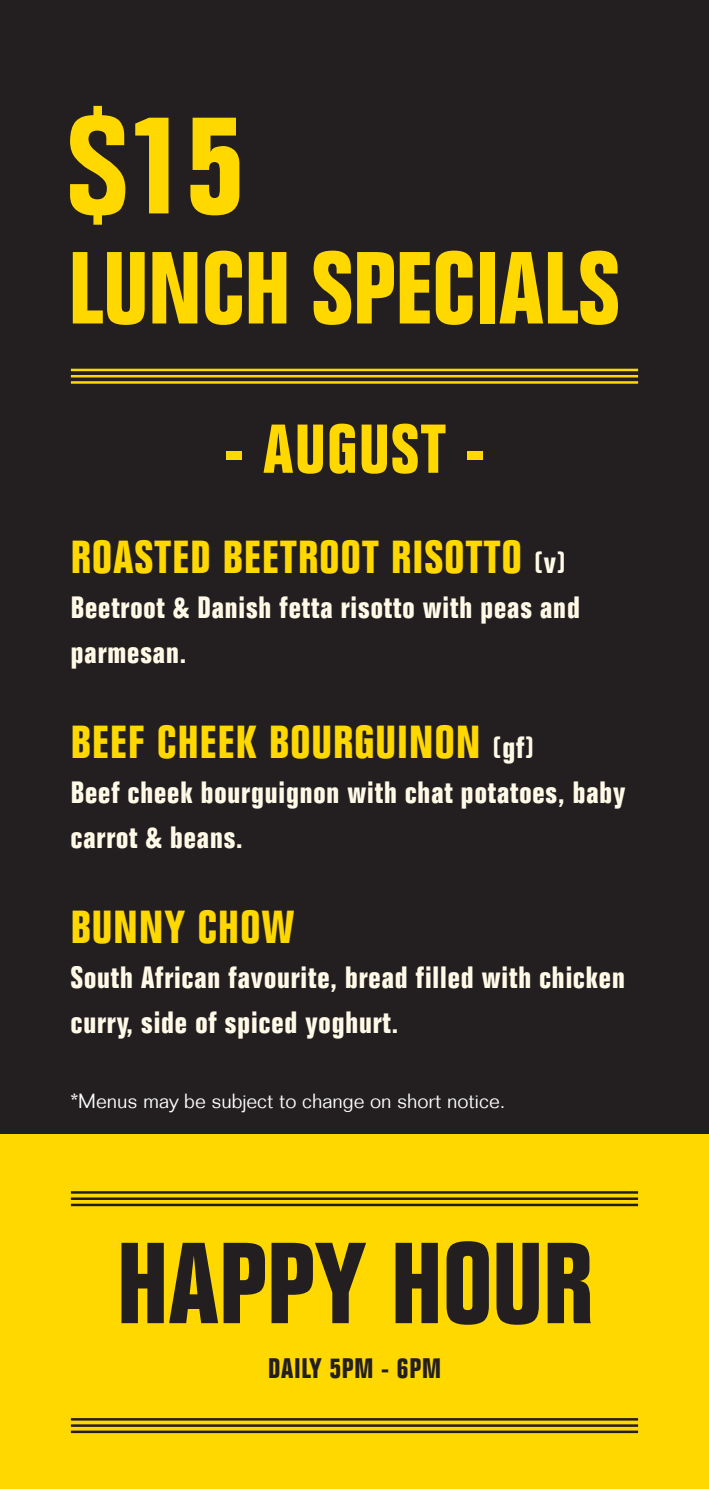
<style>
.page{position:relative;width:709px;height:1489px;background:#fff}
.page>*{position:absolute;margin:0;border:0;box-sizing:border-box;transform-origin:0 0}
.t1{font:700 condensed 137.5px "Folio";color:#ffd800}
.t2{font:700 condensed 112.5px "Folio";color:#231f20}
.t3{font:700 condensed 100px "Folio";color:#ffd800}
.t4{font:700 condensed 67.5px "Folio";letter-spacing:.03em;color:#ffd800}
.t5{font:700 condensed 45px "Folio";letter-spacing:.03em;color:#ffd800}
.t6{font:700 condensed 30px/45px "Folio";letter-spacing:.03em;color:#fffae7}
.t7{font:700 condensed 27.5px "Folio";letter-spacing:.03em;color:#231f20}
.t8{font:300 20px "Folio";color:#fff}
.s1{font-size:30px;color:#fffae7}
</style>
<div class="page">
<div style="left:0;top:0;width:709px;height:1488px;background:#231f20"></div>
<div style="left:0;top:1134px;width:709px;height:354px;background:#ffd800"></div>
<hr style="left:71px;top:1191px;width:567px;height:2px;background:#231f20">
<hr style="left:71px;top:1197px;width:567px;height:2px;background:#231f20">
<hr style="left:71px;top:1203px;width:567px;height:3px;background:#231f20">
<hr style="left:71px;top:1417px;width:567px;height:3px;background:#231f20">
<hr style="left:71px;top:1424px;width:567px;height:2px;background:#231f20">
<hr style="left:71px;top:1430px;width:567px;height:2px;background:#231f20">
<hr style="left:71px;top:369px;width:567px;height:2px;background:#ffd800">
<hr style="left:71px;top:375px;width:567px;height:2px;background:#ffd800">
<hr style="left:71px;top:381px;width:567px;height:3px;background:#ffd800">
<p class="t1" style="left:68px;top:89px;width:177px">$15</p>
<p class="t3" style="left:68px;top:233px;width:552px">LUNCH SPECIALS</p>
<p class="t4" style="left:223px;top:411px;width:263px">- AUGUST -</p>
<p class="t5" style="left:71px;top:532px;width:496px">ROASTED BEETROOT RISOTTO <span class="s1">(v)</span></p>
<p class="t6" style="left:71px;top:585px;width:510px">Beetroot &amp; Danish fetta risotto with peas and parmesan.</p>
<p class="t5" style="left:71px;top:717px;width:465px">BEEF CHEEK BOURGUINON <span class="s1">(gf)</span></p>
<p class="t6" style="left:71px;top:770px;width:556px">Beef cheek bourguignon with chat potatoes, baby carrot &amp; beans.</p>
<p class="t5" style="left:71px;top:902px;width:225px">BUNNY CHOW</p>
<p class="t6" style="left:71px;top:955px;width:555px">South African favourite, bread filled with chicken curry, side of spiced yoghurt.</p>
<p class="t8" style="left:71px;top:1089px;width:436px">*Menus may be subject to change on short notice.</p>
<p class="t2" style="left:116px;top:1221px;width:477px">HAPPY HOUR</p>
<p class="t7" style="left:268px;top:1352px;width:174px">DAILY 5PM - 6PM</p>
</div>
